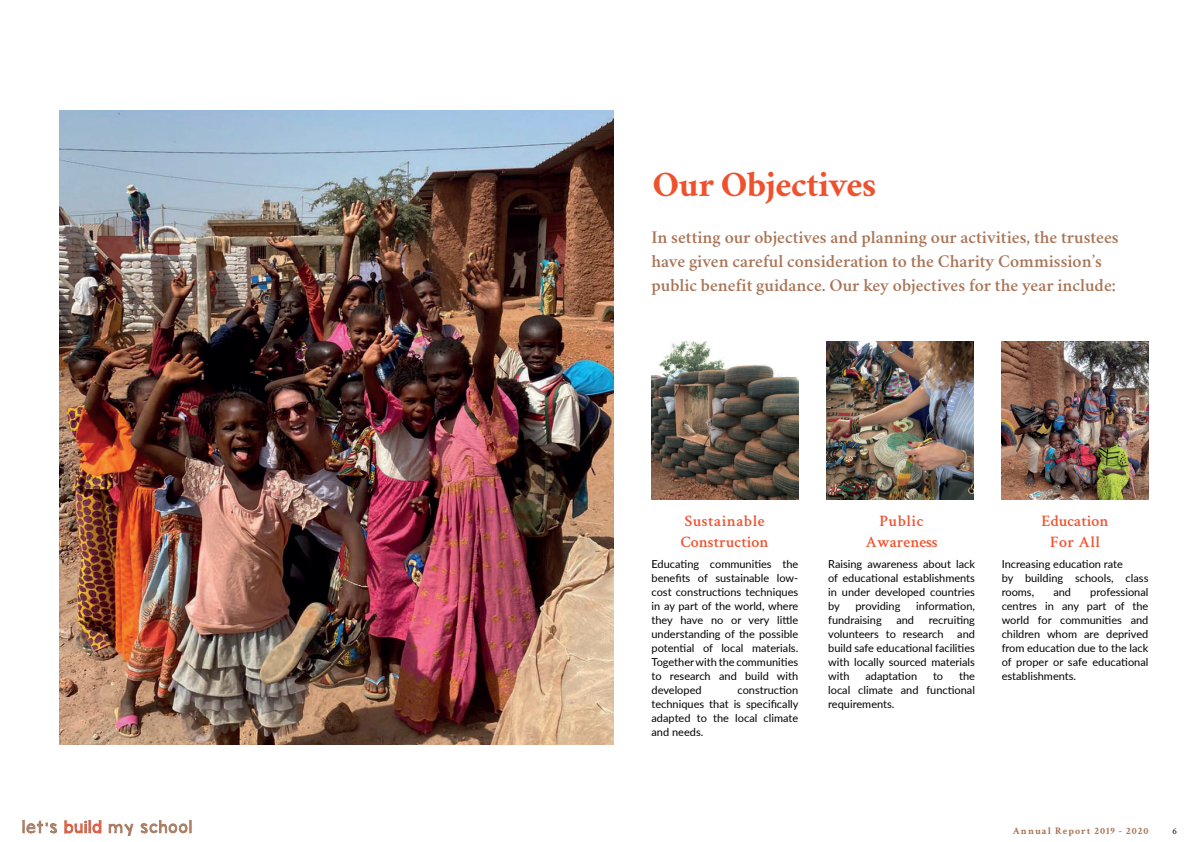
<style>
.page{position:relative;width:1191px;height:842px;background:#fff}
.page>*{position:absolute;margin:0;border:0;box-sizing:border-box;transform-origin:0 0}
.t1{font:700 36px "Crimson";letter-spacing:-.01em;color:#f0512d}
.t2{font:600 18px/24px "Crimson";color:#a97456}
.t3{font:600 16px/21px "Crimson Text";color:#f0522f;text-align:center}
.t4{font:11px/14px "Lato";color:#000001;text-align:justify}
.t5{font:700 10px "Crimson Text";letter-spacing:.1em;color:#a97555}
.t6{font:9px "Crimson";color:#000001}
</style>
<div class="page">
<img style="left:59px;top:110px;width:554px;height:634px">
<img style="left:651px;top:341px;width:147px;height:159px">
<img style="left:826px;top:341px;width:147px;height:159px">
<img style="left:1001px;top:341px;width:147px;height:159px">
<img style="left:22px;top:820px;width:170px;height:16px">
<h1 class="t1" style="left:652px;top:157px;width:225px">Our Objectives</h1>
<h2 class="t2" style="left:651px;top:224px;width:469px">In setting our objectives and planning our activities, the trustees have given careful consideration to the Charity Commission’s public benefit guidance. Our key objectives for the year include:</h2>
<h3 class="t3" style="left:681px;top:509px;width:89px;text-align:left">Sustainable<br>Construction</h3>
<h3 class="t3" style="left:865px;top:509px;width:74px">Public<br>Awareness</h3>
<h3 class="t3" style="left:1041px;top:509px;width:68px">Education<br>For All</h3>
<p class="t4" style="left:1001px;top:556px;width:148px;text-align:left">Increasing education rate<br>by building schools, class rooms,</p>
<p class="t4" style="left:651px;top:556px;width:148px">Educating communities the benefits of sustainable low&shy;cost constructions techniques in ay part of the world, where they have no or very little understanding of the possible potential of local materials.<br>Together with the communities to research and build with developed</p>
<p class="t4" style="left:828px;top:556px;width:148px">Raising awareness about lack of educational establishments in under developed countries by</p>
<p class="t4" style="left:1001px;top:584px;width:148px;text-indent:89px">professional centres in any part of the world for communities and children whom are deprived from education due to the lack of proper or safe educational establishments.</p>
<p class="t4" style="left:1053px;top:584px;width:19px">and</p>
<p class="t4" style="left:855px;top:598px;width:46px">providing</p>
<p class="t4" style="left:916px;top:598px;width:60px">information,</p>
<p class="t4" style="left:828px;top:612px;width:55px">fundraising</p>
<p class="t4" style="left:896px;top:612px;width:19px">and</p>
<p class="t4" style="left:828px;top:612px;width:148px;text-indent:100px">recruiting volunteers to research and build safe educational facilities with locally sourced materials with</p>
<p class="t4" style="left:828px;top:668px;width:148px;text-indent:131px">the local climate and functional requirements.</p>
<p class="t4" style="left:865px;top:668px;width:53px">adaptation</p>
<p class="t4" style="left:933px;top:668px;width:12px">to</p>
<p class="t4" style="left:651px;top:682px;width:149px;text-indent:86px">construction techniques that is specifically adapted to the local climate and needs.</p>
<p class="t5" style="left:1013px;top:824px;width:137px">Annual Report 2019 - 2020</p>
<p class="t6" style="left:1172px;top:824px;width:6px">6</p>
</div>
